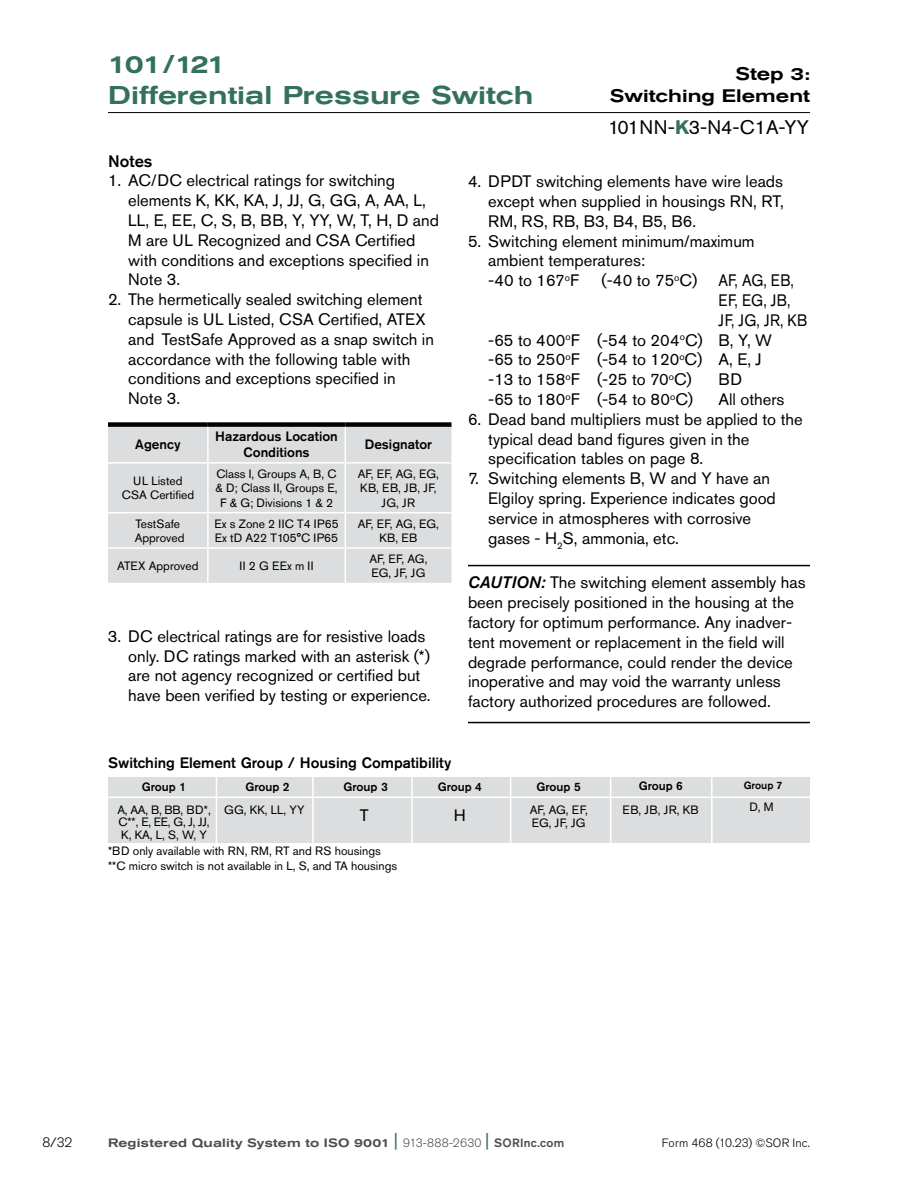
<style>
.page{position:relative;width:918px;height:1188px;background:#fff}
.page>*{position:absolute;margin:0;border:0;box-sizing:border-box;transform-origin:0 0}
.t1{font:500 expanded 25.5px/30.6px "Akzidenz Grotesk Std";color:#34715b}
.t2{font:19.5px "Akzidenz Grotesk Std";color:#000}
.t3{font:500 expanded 18px/21.6px "Akzidenz Grotesk Std";color:#000;text-align:right}
.t4{font:16.5px/19.8px "Akzidenz Grotesk Std";color:#000}
.t5{font:16.5px "Akzidenz Grotesk Std";color:#000;scale:.9 1}
.t6{font:500 16.5px "Akzidenz Grotesk Std";color:#000}
.t7{font:500 15px "Akzidenz Grotesk Std";color:#000}
.t8{font:500 13.5px/16.2px "Akzidenz Grotesk Std";color:#000;text-align:center}
.t9{font:300 13.5px "Akzidenz Grotesk Std";color:#000}
.t10{font:12px/14.4px "Akzidenz Grotesk Std";color:#000}
.t11{font:500 expanded 12px "Akzidenz Grotesk Std";letter-spacing:.015em;color:#4d4d4f}
.t12{font:12px/14.4px "Akzidenz Grotesk Std";letter-spacing:.02em;color:#000}
.t13{font:500 12px "Akzidenz Grotesk Std";color:#000}
.t14{font:12px/14.4px "Akzidenz Grotesk Std";letter-spacing:.03em;color:#000;text-align:center}
.t15{font:300 12px "Akzidenz Grotesk Std";letter-spacing:.015em;color:#000}
.t16{font:500 10.5px "Akzidenz Grotesk Std";color:#000}
.s1{font-weight:700;color:#34715b}
.s2{font-weight:500;font-style:italic}
.s3{font-weight:400;font-stretch:normal;font-size:18px;color:#34715b}
.s4{font-weight:300;font-stretch:normal}
.s5{font-stretch:normal}
</style>
<div class="page">
<hr style="left:468px;top:565px;width:342px;height:1px;background:#000">
<hr style="left:468px;top:722px;width:342px;height:1px;background:#000">
<div style="left:108px;top:427px;width:344px;height:156px;background:#dcddde"></div>
<div style="left:108px;top:422px;width:100px;height:5px;background:#000"></div>
<div style="left:208px;top:422px;width:137px;height:5px;background:#000"></div>
<div style="left:345px;top:422px;width:107px;height:5px;background:#000"></div>
<hr style="left:207px;top:427px;width:2px;height:35px;background:#fff">
<hr style="left:345px;top:427px;width:1px;height:35px;background:#fff">
<hr style="left:108px;top:462px;width:100px;height:2px;background:#fff">
<hr style="left:208px;top:462px;width:137px;height:2px;background:#fff">
<hr style="left:207px;top:464px;width:2px;height:48px;background:#fff">
<hr style="left:345px;top:462px;width:107px;height:2px;background:#fff">
<hr style="left:345px;top:464px;width:1px;height:48px;background:#fff">
<hr style="left:108px;top:512px;width:100px;height:1px;background:#fff">
<hr style="left:208px;top:512px;width:137px;height:1px;background:#fff">
<hr style="left:207px;top:513px;width:2px;height:34px;background:#fff">
<hr style="left:345px;top:512px;width:107px;height:1px;background:#fff">
<hr style="left:345px;top:513px;width:1px;height:34px;background:#fff">
<hr style="left:108px;top:547px;width:100px;height:2px;background:#fff">
<hr style="left:208px;top:547px;width:137px;height:2px;background:#fff">
<hr style="left:207px;top:549px;width:2px;height:34px;background:#fff">
<hr style="left:345px;top:547px;width:107px;height:2px;background:#fff">
<hr style="left:345px;top:549px;width:1px;height:34px;background:#fff">
<hr style="left:108px;top:112px;width:702px;height:1px;background:#000">
<div style="left:109px;top:777px;width:701px;height:66px;background:#dcddde"></div>
<hr style="left:312px;top:771px;width:2px;height:74px;background:#fff">
<hr style="left:411px;top:774px;width:2px;height:72px;background:#fff">
<hr style="left:510px;top:775px;width:1px;height:70px;background:#fff">
<hr style="left:610px;top:771px;width:1px;height:85px;background:#fff">
<hr style="left:216px;top:770px;width:1px;height:75px;background:#fff">
<hr style="left:711px;top:771px;width:2px;height:85px;background:#fff">
<hr style="left:108px;top:797px;width:708px;height:1px;background:#fff">
<h1 class="t1" style="left:108px;top:49px;width:427px">101/121<br>Differential Pressure Switch</h1>
<p class="t3" style="left:610px;top:63px;width:202px">Step 3:<br>Switching Element</p>
<p class="t2" style="left:608px;top:115px;width:202px">101NN-<span class="s1">K</span>3-N4-C1A-YY</p>
<p class="t6" style="left:108px;top:151px;width:46px">Notes</p>
<p class="t4" style="left:128px;top:171px;width:312px;text-indent:-20px">1. AC/DC electrical ratings for switching elements K, KK, KA, J, JJ, G, GG, A, AA, L, LL, E, EE, C, S, B, BB, Y, YY, W, T, H, D and M are UL Recognized and CSA Certified with conditions and exceptions specified in Note 3.</p>
<p class="t4" style="left:128px;top:289px;width:307px;text-indent:-20px">2. The hermetically sealed switching element capsule is UL Listed, CSA Certified, ATEX and TestSafe Approved as a snap switch in accordance with the following table with conditions and exceptions specified in<br>Note 3.</p>
<p class="t8" style="left:135px;top:436px;width:47px">Agency</p>
<p class="t8" style="left:215px;top:428px;width:124px">Hazardous Location<br>Conditions</p>
<p class="t8" style="left:365px;top:436px;width:69px">Designator</p>
<p class="t10" style="left:122px;top:474px;width:74px;text-align:center">UL Listed<br>CSA Certified</p>
<p class="t10" style="left:216px;top:466px;width:123px;text-align:center">Class I, Groups A, B, C &amp; D; Class II, Groups E,<br>F &amp; G; Divisions 1 &amp; 2</p>
<p class="t14" style="left:358px;top:466px;width:83px">AF, EF, AG, EG,<br>KB, EB, JB, JF,<br>JG, JR</p>
<p class="t10" style="left:135px;top:516px;width:51px">TestSafe<br>Approved</p>
<p class="t10" style="left:215px;top:516px;width:126px">Ex s Zone 2 IIC T4 IP65<br>Ex tD A22 T105°C IP65</p>
<p class="t12" style="left:358px;top:516px;width:83px;text-align:center">AF, EF, AG, EG,<br>KB, EB</p>
<p class="t10" style="left:117px;top:559px;width:83px">ATEX Approved</p>
<p class="t10" style="left:240px;top:559px;width:76px">II 2 G EEx m II</p>
<p class="t12" style="left:369px;top:552px;width:60px">AF, EF, AG,<br>EG, JF, JG</p>
<p class="t4" style="left:128px;top:626px;width:304px;text-indent:-20px">3. DC electrical ratings are for resistive loads only. DC ratings marked with an asterisk (*) are not agency recognized or certified but have been verified by testing or experience.</p>
<p class="t4" style="left:488px;top:171px;width:297px;text-align:justify;text-indent:-20px">4. DPDT switching elements have wire leads except when supplied in housings RN, RT, RM, RS, RB, B3, B4, B5, B6.</p>
<p class="t4" style="left:488px;top:231px;width:268px;text-indent:-20px">5. Switching element minimum/maximum ambient temperatures:<br>-40 to 167<sup>o</sup>F</p>
<p class="t4" style="left:601px;top:270px;width:97px">(-40 to 75<sup>o</sup>C)</p>
<p class="t5" style="left:718px;top:271px;width:85px">AF, AG, EB,</p>
<p class="t5" style="left:718px;top:290px;width:82px">EF, EG, JB,</p>
<p class="t5" style="left:719px;top:310px;width:100px">JF, JG, JR, KB</p>
<p class="t4" style="left:488px;top:330px;width:285px">-65 to 400<sup>o</sup>F (-54 to 204<sup>o</sup>C) B, Y, W</p>
<p class="t4" style="left:488px;top:350px;width:275px">-65 to 250<sup>o</sup>F (-54 to 120<sup>o</sup>C) A, E, J</p>
<p class="t4" style="left:488px;top:369px;width:205px">-13 to 158<sup>o</sup>F (-25 to 70<sup>o</sup>C)</p>
<p class="t4" style="left:719px;top:369px;width:25px">BD</p>
<p class="t4" style="left:488px;top:389px;width:207px">-65 to 180<sup>o</sup>F (-54 to 80<sup>o</sup>C)</p>
<p class="t4" style="left:719px;top:389px;width:68px">All others</p>
<p class="t4" style="left:488px;top:409px;width:316px;text-indent:-20px">6. Dead band multipliers must be applied to the typical dead band figures given in the specification tables on page 8.</p>
<p class="t4" style="left:488px;top:468px;width:289px;text-indent:-20px">7. Switching elements B, W and Y have an Elgiloy spring. Experience indicates good service in atmospheres with corrosive gases - H<sub>2</sub>S, ammonia, etc.</p>
<p class="t4" style="left:468px;top:573px;width:339px"><span class="s2">CAUTION:</span> The switching element assembly has been precisely positioned in the housing at the factory for optimum performance. Any inadver&shy;tent movement or replacement in the field will degrade performance, could render the device inoperative and may void the warranty unless factory authorized procedures are followed.</p>
<p class="t7" style="left:108px;top:754px;width:345px">Switching Element Group / Housing Compatibility</p>
<p class="t13" style="left:142px;top:779px;width:46px">Group 1</p>
<p class="t10" style="left:117px;top:803px;width:95px;line-height:12.6px;text-align:justify">A, AA, B, BB, BD*, C**, E, EE, G, J, JJ, K, KA, L, S, W, Y</p>
<p class="t13" style="left:245px;top:779px;width:46px">Group 2</p>
<p class="t10" style="left:224px;top:803px;width:82px">GG, KK, LL, YY</p>
<p class="t13" style="left:344px;top:779px;width:46px">Group 3</p>
<p class="t4" style="left:360px;top:805px;width:10px">T</p>
<p class="t13" style="left:438px;top:779px;width:46px">Group 4</p>
<p class="t4" style="left:454px;top:805px;width:14px">H</p>
<p class="t13" style="left:537px;top:779px;width:46px">Group 5</p>
<p class="t12" style="left:530px;top:803px;width:60px;line-height:12.9px">AF, AG, EF,<br>EG, JF, JG</p>
<p class="t13" style="left:639px;top:779px;width:46px">Group 6</p>
<p class="t10" style="left:623px;top:803px;width:78px">EB, JB, JR, KB</p>
<p class="t16" style="left:744px;top:779px;width:40px">Group 7</p>
<p class="t10" style="left:749px;top:799px;width:26px">D, M</p>
<p class="t10" style="left:108px;top:844px;width:291px">*BD only available with RN, RM, RT and RS housings **C micro switch is not available in L, S, and TA housings</p>
<p class="t9" style="left:42px;top:1134px;width:32px">8/2032</p>
<p class="t11" style="left:108px;top:1136px;width:458px">Registered Quality System to ISO 9001 <span class="s3">|</span> <span class="s4">913-888-2630</span> <span class="s3">|</span> <span class="s5">SORInc.com</span></p>
<p class="t15" style="left:719px;top:1136px;width:32px">10 3</p>
<p class="t15" style="left:663px;top:1136px;width:149px">Form 468 (07.21) ©SOR Inc.</p>
</div>
